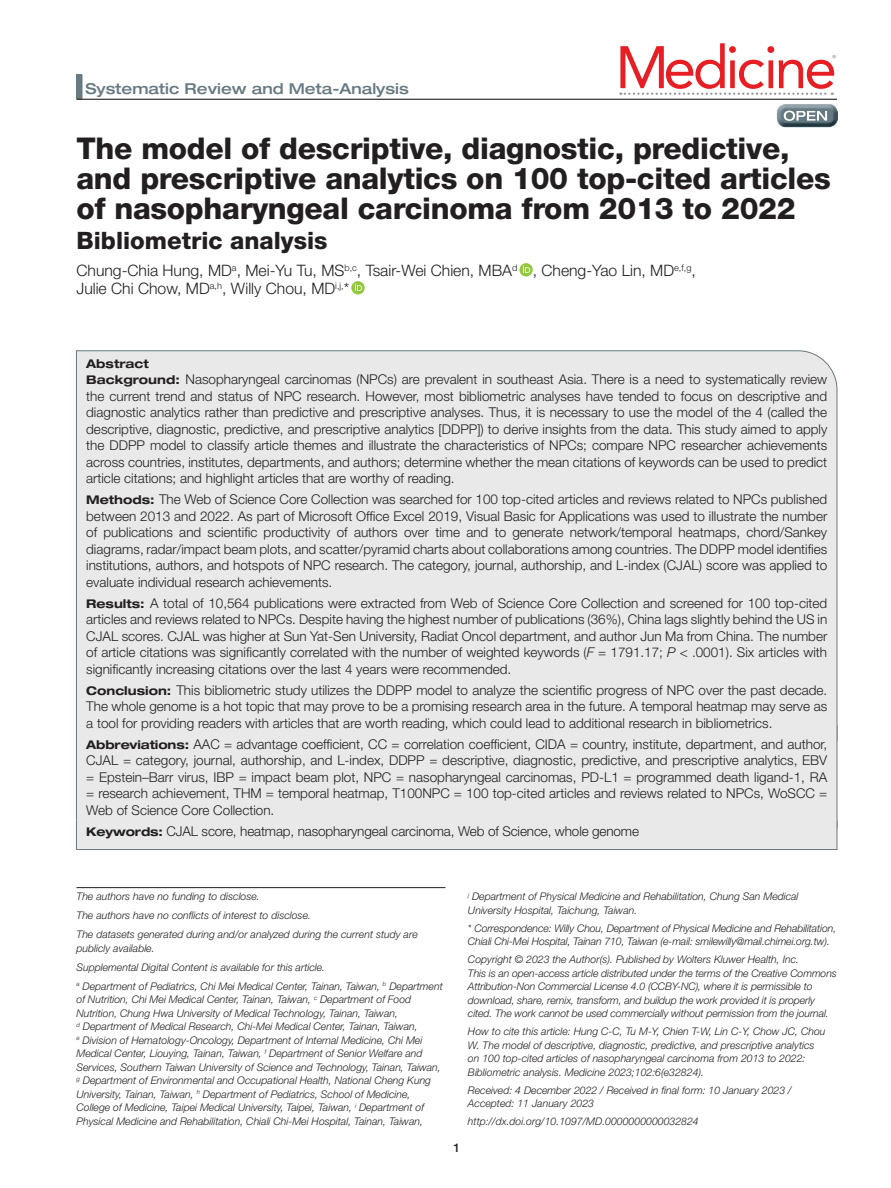
<style>
.page{position:relative;width:891px;height:1188px;background:#fff}
.page>*{position:absolute;margin:0;border:0;box-sizing:border-box;transform-origin:0 0}
.t1{font:59.4px "Avenir";letter-spacing:-.06em;color:#e71e24}
.t2{font:800 30px/30px "Helvetica Neue LT Std";letter-spacing:-.01em;color:#231f20}
.t3{font:800 24px "Helvetica Neue LT Std";color:#231f20}
.t4{font:300 15.75px/18px "Helvetica Neue LT Std";color:#231f20}
.t5{font:500 expanded 15px "Helvetica Neue LT Std";color:#667981}
.t6{font:300 13.5px/16.5px "Helvetica Neue LT Std";color:#231f20;text-align:justify}
.t7{font:700 expanded 12px "Helvetica Neue LT Std";color:#231f20}
.t8{font:500 12px "Helvetica Neue LT Std";color:#231f20}
.t9{font:italic 300 10.5px/13.5px "Helvetica Neue LT Std";color:#231f20}
.t10{font:500 10.35px "Akzidenz Grotesk BE";color:#909295}
.s1{font-weight:700;font-stretch:expanded;font-size:12px}
.s2{font-style:italic}
</style>
<div class="page">
<div style="left:76px;top:74px;width:6px;height:25px;background:#677981"></div>
<hr style="left:76px;top:99px;width:761px;height:1px;background:#231f20">
<img style="left:776px;top:104px;width:61px;height:24px">
<svg style="left:784px;top:111px;width:43px;height:10px"></svg>
<svg style="left:620px;top:93px;width:213px;height:2px"></svg>
<div style="left:76px;top:350px;width:762px;height:392px;background:#e9e9e9"></div>
<div style="left:76px;top:726px;width:761px;height:103px;background:#e9e9e9"></div>
<div style="left:76px;top:820px;width:761px;height:30px;background:#e9e9e9"></div>
<div style="left:76px;top:820px;width:761px;height:30px;border:1px solid #677981"></div>
<svg style="left:519px;top:263px;width:14px;height:13px"></svg>
<svg style="left:523px;top:266px;width:7px;height:7px"></svg>
<svg style="left:351px;top:281px;width:14px;height:13px"></svg>
<svg style="left:355px;top:284px;width:7px;height:7px"></svg>
<hr style="left:76px;top:887px;width:370px;height:1px;background:#231f20">
<p class="t5" style="left:86px;top:80px;width:325px">Systematic Review and Meta-Analysis</p>
<h1 class="t1" style="left:615px;top:33px;width:223px">Medicine</h1>
<p class="t10" style="left:832px;top:52px;width:6px">®</p>
<h2 class="t2" style="left:76px;top:134px;width:756px">The model of descriptive, diagnostic, predictive, and prescriptive analytics on 100 top-cited articles of nasopharyngeal carcinoma from 2013 to 2022</h2>
<h3 class="t3" style="left:76px;top:227px;width:253px">Bibliometric analysis</h3>
<p class="t4" style="left:76px;top:261px;width:621px">Chung-Chia Hung, MD<sup>a</sup>, Mei-Yu Tu, MS<sup>b,c</sup>, Tsair-Wei Chien, MBA<sup>d</sup> , Cheng-Yao Lin, MD<sup>e,f,g</sup>,<br>Julie Chi Chow, MD<sup>a,h</sup>, Willy Chou, MD<sup>i,j,</sup>*</p>
<p class="t7" style="left:86px;top:356px;width:64px">Abstract</p>
<p class="t6" style="left:86px;top:371px;width:743px"><span class="s1">Background:</span> Nasopharyngeal carcinomas (NPCs) are prevalent in southeast Asia. There is a need to systematically review the current trend and status of NPC research. However, most bibliometric analyses have tended to focus on descriptive and diagnostic analytics rather than predictive and prescriptive analyses. Thus, it is necessary to use the model of the 4 (called the descriptive, diagnostic, predictive, and prescriptive analytics [DDPP]) to derive insights from the data. This study aimed to apply the DDPP model to classify article themes and illustrate the characteristics of NPCs; compare NPC researcher achievements across countries, institutes, departments, and authors; determine whether the mean citations of keywords can be used to predict article citations; and highlight articles that are worthy of reading.</p>
<p class="t6" style="left:86px;top:491px;width:743px"><span class="s1">Methods:</span> The Web of Science Core Collection was searched for 100 top-cited articles and reviews related to NPCs published between 2013 and 2022. As part of Microsoft Office Excel 2019, Visual Basic for Applications was used to illustrate the number of publications and scientific productivity of authors over time and to generate network/temporal heatmaps, chord/Sankey diagrams, radar/impact beam plots, and scatter/pyramid charts about collaborations among countries. The DDPP model identifies institutions, authors, and hotspots of NPC research. The category, journal, authorship, and L-index (CJAL) score was applied to evaluate individual research achievements.</p>
<p class="t6" style="left:86px;top:595px;width:743px"><span class="s1">Results:</span> A total of 10,564 publications were extracted from Web of Science Core Collection and screened for 100 top-cited articles and reviews related to NPCs. Despite having the highest number of publications (36%), China lags slightly behind the US in CJAL scores. CJAL was higher at Sun Yat-Sen University, Radiat Oncol department, and author Jun Ma from China. The number of article citations was significantly correlated with the number of weighted keywords (<span class="s2">F</span> = 1791.17; <span class="s2">P</span> &lt; .0001). Six articles with significantly increasing citations over the last 4 years were recommended.</p>
<p class="t6" style="left:86px;top:682px;width:743px"><span class="s1">Conclusion:</span> This bibliometric study utilizes the DDPP model to analyze the scientific progress of NPC over the past decade.<br>The whole genome is a hot topic that may prove to be a promising research area in the future. A temporal heatmap may serve as a tool for providing readers with articles that are worth reading, which could lead to additional research in bibliometrics.</p>
<p class="t6" style="left:86px;top:736px;width:743px"><span class="s1">Abbreviations:</span> AAC = advantage coefficient, CC = correlation coefficient, CIDA = country, institute, department, and author, CJAL = category, journal, authorship, and L-index, DDPP = descriptive, diagnostic, predictive, and prescriptive analytics, EBV = Epstein–Barr virus, IBP = impact beam plot, NPC = nasopharyngeal carcinomas, PD-L1 = programmed death ligand-1, RA = research achievement, THM = temporal heatmap, T100NPC = 100 top-cited articles and reviews related to NPCs, WoSCC = Web of Science Core Collection.</p>
<p class="t6" style="left:86px;top:823px;width:554px"><span class="s1">Keywords:</span> CJAL score, heatmap, nasopharyngeal carcinoma, Web of Science, whole genome</p>
<p class="t9" style="left:76px;top:887px;width:343px;line-height:19px">The authors have no funding to disclose.<br>The authors have no conflicts of interest to disclose.<br>The datasets generated during and/or analyzed during the current study are</p>
<p class="t9" style="left:76px;top:938px;width:368px;line-height:19px">publicly available.<br>Supplemental Digital Content is available for this article.<br><sup>a</sup> Department of Pediatrics, Chi Mei Medical Center, Tainan, Taiwan, <sup>b</sup> Department</p>
<p class="t9" style="left:76px;top:993px;width:366px">of Nutrition, Chi Mei Medical Center, Tainan, Taiwan, <sup>c</sup> Department of Food Nutrition, Chung Hwa University of Medical Technology, Tainan, Taiwan,<br><sup>d</sup> Department of Medical Research, Chi-Mei Medical Center, Tainan, Taiwan,<br><sup>e</sup> Division of Hematology-Oncology, Department of Internal Medicine, Chi Mei Medical Center, Liouying, Tainan, Taiwan, <sup>f</sup> Department of Senior Welfare and Services, Southern Taiwan University of Science and Technology, Tainan, Taiwan, <sup>g</sup> Department of Environmental and Occupational Health, National Cheng Kung University, Tainan, Taiwan, <sup>h</sup> Department of Pediatrics, School of Medicine, College of Medicine, Taipei Medical University, Taipei, Taiwan, <sup>i</sup> Department of Physical Medicine and Rehabilitation, Chiali Chi-Mei Hospital, Tainan, Taiwan,</p>
<p class="t8" style="left:453px;top:1140px;width:8px">1</p>
<p class="t9" style="left:468px;top:889px;width:332px"><sup>j</sup> Department of Physical Medicine and Rehabilitation, Chung San Medical<br>University Hospital, Taichung, Taiwan.</p>
<p class="t9" style="left:468px;top:921px;width:370px">* Correspondence: Willy Chou, Department of Physical Medicine and Rehabilitation,<br>Chiali Chi-Mei Hospital, Tainan 710, Taiwan (e-mail: smilewilly@mail.chimei.org.tw).</p>
<p class="t9" style="left:468px;top:952px;width:370px">Copyright © 2023 the Author(s). Published by Wolters Kluwer Health, Inc.<br>This is an open-access article distributed under the terms of the Creative Commons Attribution-Non Commercial License 4.0 (CCBY-NC), where it is permissible to download, share, remix, transform, and buildup the work provided it is properly cited. The work cannot be used commercially without permission from the journal.</p>
<p class="t9" style="left:468px;top:1024px;width:359px">How to cite this article: Hung C-C, Tu M-Y, Chien T-W, Lin C-Y, Chow JC, Chou W. The model of descriptive, diagnostic, predictive, and prescriptive analytics on 100 top-cited articles of nasopharyngeal carcinoma from 2013 to 2022:<br>Bibliometric analysis. Medicine 2023;102:6(e32824).</p>
<p class="t9" style="left:468px;top:1083px;width:325px">Received: 4 December 2022 / Received in final form: 10 January 2023 /<br>Accepted: 11 January 2023</p>
<p class="t9" style="left:468px;top:1114px;width:232px">http://dx.doi.org/10.1097/MD.0000000000032824</p>
</div>
